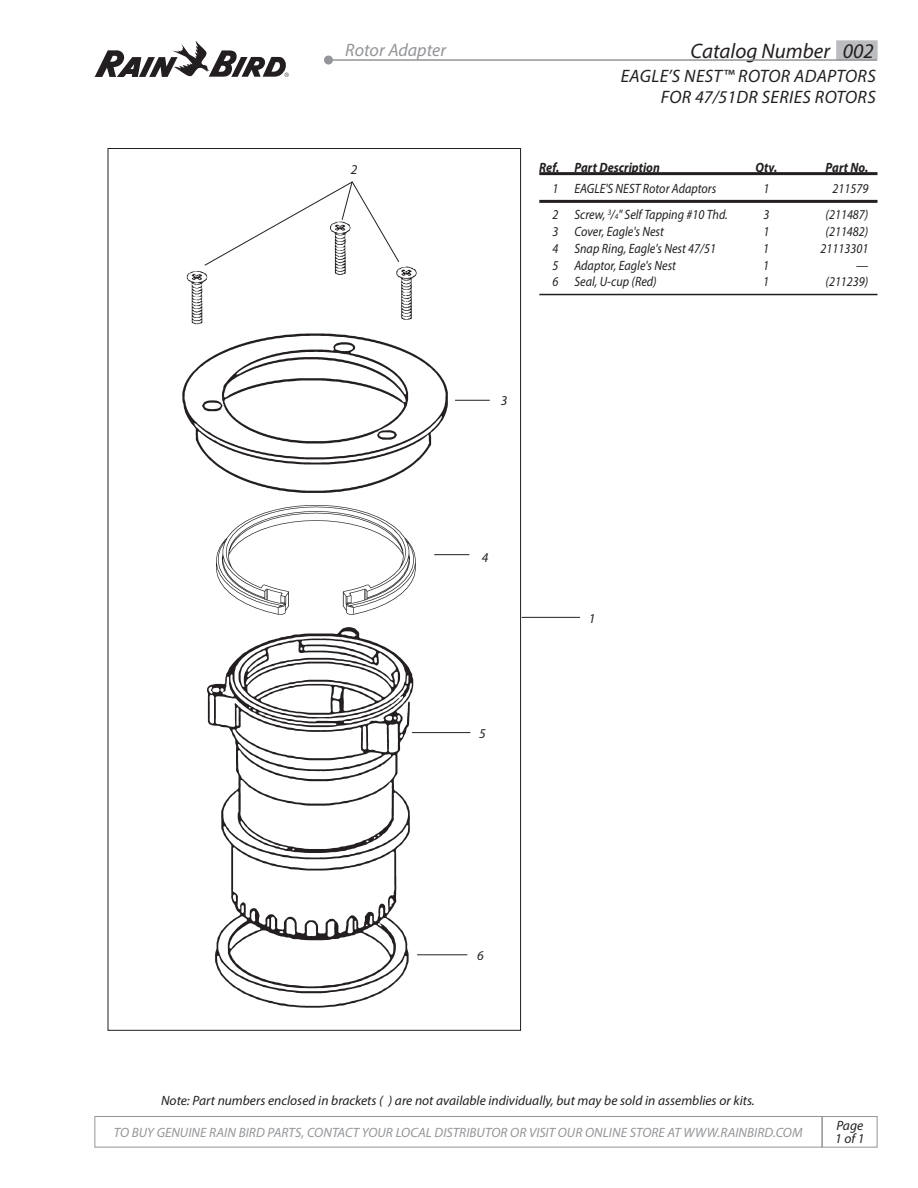
<style>
.page{position:relative;width:918px;height:1188px;background:#fff}
.page>*{position:absolute;margin:0;border:0;box-sizing:border-box;transform-origin:0 0}
.t1{font:italic 21px "Myriad Pro";color:#231f20}
.t2{font:italic 18px/21px "Myriad Pro";letter-spacing:.02em;color:#231f20;text-align:right}
.t3{font:italic 18px "Myriad Pro";color:#939598}
.t4{font:italic 13.5px "Myriad Pro";color:#231f20;scale:.9 1}
.t5{font:italic 13.5px/13.5px "Myriad Pro";color:#231f20}
.t6{font:italic 13.5px "Myriad Pro";letter-spacing:.005em;color:#939598}
.t7{font:italic 700 13.5px "Myriad Pro";color:#231f20;scale:.9 1}
.s1{font-size:8.1px}
</style>
<div class="page">
<img style="left:217px;top:506px;width:199px;height:106px">
<img style="left:186px;top:266px;width:231px;height:59px">
<img style="left:182px;top:333px;width:266px;height:160px">
<img style="left:206px;top:612px;width:241px;height:396px">
<hr style="left:455px;top:400px;width:35px;height:1px;background:#231f20">
<hr style="left:434px;top:554px;width:35px;height:1px;background:#231f20">
<hr style="left:412px;top:732px;width:58px;height:1px;background:#231f20">
<hr style="left:417px;top:954px;width:50px;height:1px;background:#231f20">
<svg style="left:204px;top:181px;width:196px;height:85px"></svg>
<hr style="left:522px;top:617px;width:58px;height:1px;background:#231f20">
<hr style="left:539px;top:172px;width:338px;height:3px;background:#231f20">
<hr style="left:539px;top:200px;width:338px;height:3px;background:#231f20">
<hr style="left:539px;top:294px;width:338px;height:1px;background:#231f20">
<div style="left:836px;top:40px;width:42px;height:20px;background:#bcbdc0;border:1px solid #bcbdc0"></div>
<div style="left:94px;top:1116px;width:728px;height:32px;background:#fff;border:1px solid #939598"></div>
<div style="left:822px;top:1116px;width:56px;height:32px;border:1px solid #939598"></div>
<svg style="left:95px;top:41px;width:194px;height:36px"></svg>
<div style="left:324px;top:56px;width:9px;height:9px;background:#939598;border-radius:50%"></div>
<hr style="left:328px;top:60px;width:549px;height:1px;background:#939598">
<h2 class="t3" style="left:345px;top:38px;width:102px">Rotor Adapter</h2>
<h1 class="t1" style="left:691px;top:38px;width:185px">Catalog Number 002</h1>
<h2 class="t2" style="left:621px;top:65px;width:257px">EAGLE’S NEST™ ROTOR ADAPTORS<br>FOR 47/51DR SERIES ROTORS</h2>
<p class="t5" style="left:351px;top:162px;width:8px">2</p>
<p class="t7" style="left:539px;top:159px;width:135px">Ref. Part Description</p>
<p class="t7" style="left:755px;top:159px;width:26px">Qty.</p>
<p class="t7" style="left:826px;top:159px;width:49px">Part No.</p>
<p class="t4" style="left:553px;top:180px;width:183px">1 EAGLE'S NEST Rotor Adaptors</p>
<p class="t4" style="left:763px;top:180px;width:8px">1</p>
<p class="t4" style="left:833px;top:180px;width:41px">211579</p>
<p class="t4" style="left:553px;top:207px;width:196px">2 Screw, <sup>3</sup>/<span class="s1">4</span>" Self Tapping #10 Thd.</p>
<p class="t4" style="left:763px;top:207px;width:8px">3</p>
<p class="t4" style="left:826px;top:207px;width:49px">(211487)</p>
<p class="t4" style="left:553px;top:223px;width:125px">3 Cover, Eagle's Nest</p>
<p class="t4" style="left:763px;top:223px;width:8px">1</p>
<p class="t4" style="left:826px;top:223px;width:49px">(211482)</p>
<p class="t4" style="left:553px;top:240px;width:183px">4 Snap Ring, Eagle's Nest 47/51</p>
<p class="t4" style="left:763px;top:240px;width:8px">1</p>
<p class="t4" style="left:821px;top:240px;width:55px">21113301</p>
<p class="t4" style="left:553px;top:257px;width:139px">5 Adaptor, Eagle's Nest</p>
<p class="t4" style="left:763px;top:257px;width:8px">1</p>
<p class="t4" style="left:856px;top:257px;width:15px">—</p>
<p class="t4" style="left:553px;top:274px;width:117px">6 Seal, U-cup (Red)</p>
<p class="t4" style="left:763px;top:274px;width:8px">1</p>
<p class="t4" style="left:826px;top:274px;width:49px">(211239)</p>
<p class="t5" style="left:501px;top:394px;width:8px">3</p>
<p class="t5" style="left:482px;top:550px;width:8px">4</p>
<p class="t5" style="left:479px;top:727px;width:8px">5</p>
<p class="t5" style="left:589px;top:611px;width:8px">1</p>
<p class="t5" style="left:477px;top:948px;width:8px">6</p>
<p class="t5" style="left:161px;top:1094px;width:595px">Note: Part numbers enclosed in brackets ( ) are not available individually, but may be sold in assemblies or kits.</p>
<p class="t6" style="left:114px;top:1124px;width:690px">TO BUY GENUINE RAIN BIRD PARTS, CONTACT YOUR LOCAL DISTRIBUTOR OR VISIT OUR ONLINE STORE AT WWW.RAINBIRD.COM</p>
<p class="t5" style="left:835px;top:1118px;width:31px">Page<br>1 of 1</p>
</div>
